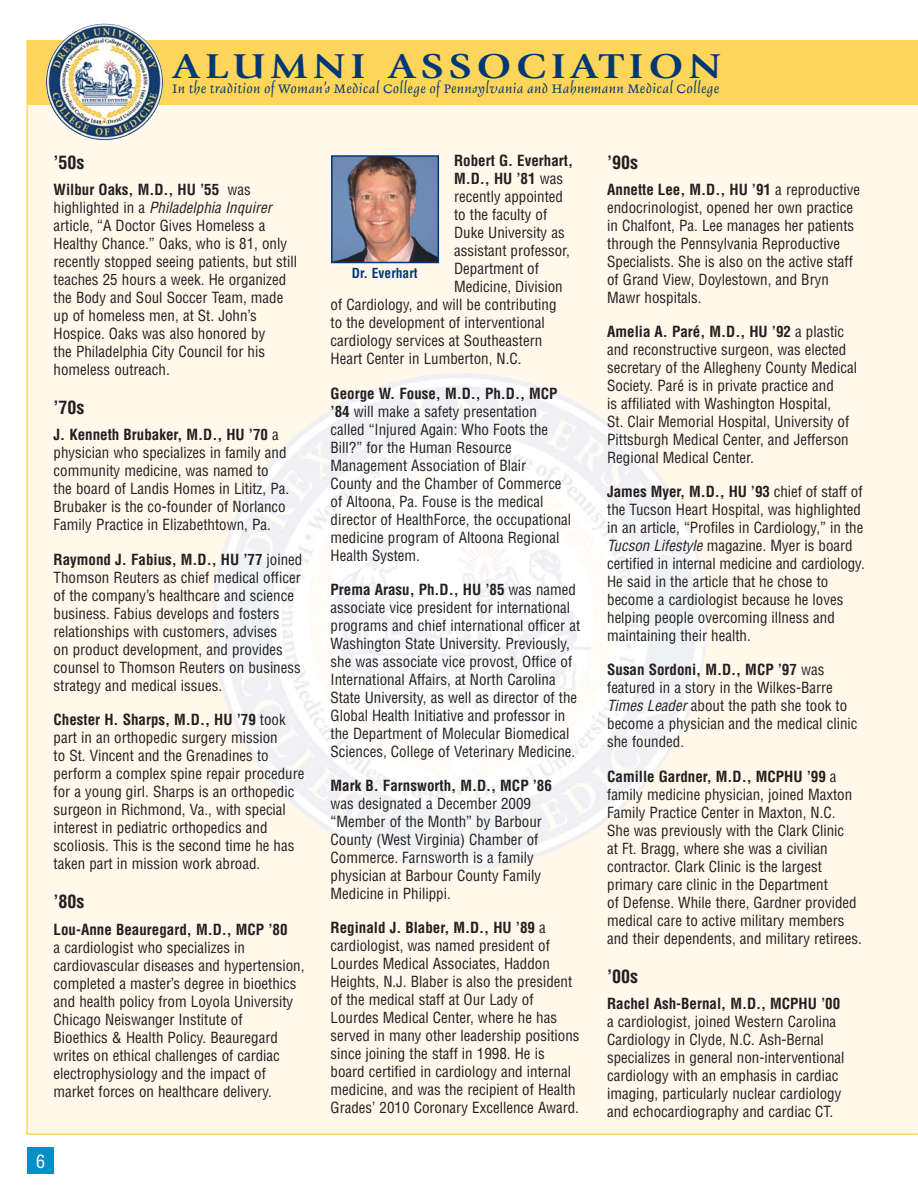
<style>
.page{position:relative;width:918px;height:1188px;background:#fff}
.page>*{position:absolute;margin:0;border:0;box-sizing:border-box;transform-origin:0 0}
.t1{font:700 36px "Giovanni";letter-spacing:.11em;color:#003876;scale:1.2 1}
.t2{font:700 condensed 18px "Helvetica";color:#231f20}
.t3{font:condensed 18px "Helvetica";color:#fff}
.t4{font:16.35px "Delphin I";letter-spacing:.02em;color:#003876}
.t5{font:condensed 15px/18px "Helvetica";color:#231f20}
.t6{font:700 condensed 15px "Helvetica";color:#231f20}
.t7{font:700 condensed 13.5px "Helvetica";color:#003876}
.s1{font-weight:700}
.s2{font-style:italic}
.s3{font-weight:400}
</style>
<div class="page">
<div style="left:27px;top:1147px;width:27px;height:27px;background:#0390c7"></div>
<div style="left:28px;top:41px;width:890px;height:1093px;background:#fff8eb"></div>
<img style="left:212px;top:373px;width:495px;height:496px;border-radius:50%">
<div style="left:27px;top:40px;width:891px;height:65px;background:#ffd659"></div>
<img style="left:46px;top:24px;width:117px;height:116px;border-radius:50%">
<hr style="left:26px;top:40px;width:2px;height:1094px;background:#ffd659">
<hr style="left:26px;top:1133px;width:892px;height:2px;background:#ffd659">
<img style="left:334px;top:158px;width:102px;height:102px">
<div style="left:331px;top:155px;width:108px;height:108px;border:2px solid #003876"></div>
<h1 class="t1" style="left:173px;top:52px;width:459px">ALUMNI ASSOCIATION</h1>
<p class="t4" style="left:173px;top:83px;width:548px">In the tradition of Woman’s Medical College of Pennsylvania and Hahnemann Medical College</p>
<p class="t2" style="left:54px;top:155px;width:32px">’50s</p>
<p class="t5" style="left:54px;top:182px;width:245px"><span class="s1">Wilbur Oaks, M.D., HU ’55</span> was<br>h i g h l i g h t e d i n a <span class="s2">Philadelphia Inquirer </span>article, “A Doctor Gives Homeless a Healthy Chance.” Oaks, who is 81, only recently stopped seeing patients, but still teaches 25 hours a week. He organized the Body and Soul Soccer Team, made up of homeless men, at St. John’s Hospice. Oaks was also honored by<br>the Philadelphia City Council for his homeless outreach.</p>
<p class="t2" style="left:54px;top:401px;width:32px">’70s</p>
<p class="t5" style="left:54px;top:427px;width:237px"><span class="s1">J. Kenneth Brubaker, M.D., HU ’70</span> a physician who specializes in family and community medicine, was named to the board of Landis Homes in Lititz, Pa.<br>Brubaker is the co-founder of Norlanco Family Practice in Elizabethtown, Pa.</p>
<p class="t5" style="left:54px;top:551px;width:250px"><span class="s1">Raymond J. Fabius, M.D., HU ’77</span> joined Thomson Reuters as chief medical officer of the company’s healthcare and science business. Fabius develops and fosters relationships with customers, advises<br>on product development, and provides counsel to Thomson Reuters on business strategy and medical issues.</p>
<p class="t5" style="left:54px;top:712px;width:252px"><span class="s1">Chester H. Sharps, M.D., HU ’79</span> took part in an orthopedic surgery mission<br>to St. Vincent and the Grenadines to perform a complex spine repair procedure for a young girl. Sharps is an orthopedic surgeon in Richmond, Va., with special interest in pediatric orthopedics and scoliosis. This is the second time he has taken part in mission work abroad.</p>
<p class="t2" style="left:54px;top:895px;width:32px">’80s</p>
<p class="t6" style="left:54px;top:923px;width:235px">Lou-Anne Beauregard, M.D., MCP ’80</p>
<p class="t5" style="left:54px;top:939px;width:252px">a cardiologist who specializes in cardiovascular diseases and hypertension, completed a master’s degree in bioethics and health policy from Loyola University Chicago Neiswanger Institute of<br>Bioethics &amp; Health Policy. Beauregard writes on ethical challenges of cardiac electrophysiology and the impact of market forces on healthcare delivery.</p>
<p class="t3" style="left:36px;top:1154px;width:10px">6</p>
<p class="t6" style="left:454px;top:155px;width:121px">Robert G. Everhart,</p>
<p class="t6" style="left:454px;top:173px;width:110px">M.D., HU ’81 <span class="s3">was</span></p>
<p class="t5" style="left:454px;top:189px;width:111px">recently appointed</p>
<p class="t5" style="left:454px;top:207px;width:95px">to the faculty of</p>
<p class="t5" style="left:454px;top:225px;width:112px">Duke University as</p>
<p class="t5" style="left:454px;top:243px;width:117px">assistant professor,</p>
<p class="t5" style="left:454px;top:261px;width:86px">Department of</p>
<p class="t5" style="left:454px;top:279px;width:110px">Medicine, Division</p>
<p class="t5" style="left:331px;top:297px;width:227px">of Cardiology, and will be contributing</p>
<p class="t5" style="left:331px;top:315px;width:216px">to the development of interventional</p>
<p class="t5" style="left:331px;top:333px;width:213px">cardiology services at Southeastern</p>
<p class="t5" style="left:331px;top:351px;width:193px">Heart Center in Lumberton, N.C.</p>
<p class="t5" style="left:331px;top:385px;width:242px"><span class="s1">George W. Fouse, M.D., Ph.D., MCP ’84</span> will make a safety presentation called “Injured Again: Who Foots the Bill?” for the Human Resource Management Association of Blair County and the Chamber of Commerce of Altoona, Pa. Fouse is the medical director of HealthForce, the occupational medicine program of Altoona Regional Health System.</p>
<p class="t5" style="left:331px;top:582px;width:251px"><span class="s1">Prema Arasu, Ph.D., HU ’85</span> was named associate vice president for international programs and chief international officer at Washington State University. Previously, she was associate vice provost, Office of International Affairs, at North Carolina State University, as well as director of the Global Health Initiative and professor in the Department of Molecular Biomedical Sciences, College of Veterinary Medicine.</p>
<p class="t6" style="left:331px;top:780px;width:223px">Mark B. Farnsworth, M.D., MCP ’86</p>
<p class="t5" style="left:331px;top:796px;width:213px">was designated a December 2009 “Member of the Month” by Barbour<br>County (West Virginia) Chamber of<br>Commerce. Farnsworth is a family physician at Barbour County Family<br>Medicine in Philippi.</p>
<p class="t5" style="left:331px;top:920px;width:251px"><span class="s1">Reginald J. Blaber, M.D., HU ’89</span> a cardiologist, was named president of Lourdes Medical Associates, Haddon Heights, N.J. Blaber is also the president of the medical staff at Our Lady of Lourdes Medical Center, where he has served in many other leadership positions since joining the staff in 1998. He is board certified in cardiology and internal medicine, and was the recipient of Health Grades’ 2010 Coronary Excellence Award.</p>
<p class="t7" style="left:352px;top:268px;width:67px">Dr. Everhart</p>
<p class="t2" style="left:607px;top:155px;width:32px">’90s</p>
<p class="t5" style="left:607px;top:182px;width:254px"><span class="s1">Annette Lee, M.D., HU ’91</span> a reproductive endocrinologist, opened her own practice in Chalfont, Pa. Lee manages her patients through the Pennsylvania Reproductive Specialists. She is also on the active staff of Grand View, Doylestown, and Bryn Mawr hospitals.</p>
<p class="t5" style="left:607px;top:324px;width:251px"><span class="s1">Amelia A. Paré, M.D., HU ’92</span> a plastic and reconstructive surgeon, was elected secretary of the Allegheny County Medical Society. Paré is in private practice and<br>is affiliated with Washington Hospital,<br>St. Clair Memorial Hospital, University of Pittsburgh Medical Center, and Jefferson Regional Medical Center.</p>
<p class="t5" style="left:607px;top:484px;width:259px"><span class="s1">James Myer, M.D., HU ’93</span> chief of staff of the Tucson Heart Hospital, was highlighted in an article, “Profiles in Cardiology,” in the <span class="s2">Tucson Lifestyle</span>magazine. Myer is board certified in internal medicine and cardiology.<br>He said in the article that he chose to become a cardiologist because he loves helping people overcoming illness and maintaining their health.</p>
<p class="t5" style="left:607px;top:662px;width:252px"><span class="s1">Susan Sordoni, M.D., MCP ’97</span> was featured in a story in the Wilkes-Barre<br><span class="s2">Times Leader</span>about the path she took to become a physician and the medical clinic she founded.</p>
<p class="t5" style="left:607px;top:768px;width:256px"><span class="s1">Camille Gardner, M.D., MCPHU ’99</span> a family medicine physician, joined Maxton Family Practice Center in Maxton, N.C.<br>She was previously with the Clark Clinic<br>at Ft. Bragg, where she was a civilian contractor. Clark Clinic is the largest primary care clinic in the Department<br>of Defense. While there, Gardner provided medical care to active military members and their dependents, and military retirees.</p>
<p class="t2" style="left:607px;top:970px;width:32px">’00s</p>
<p class="t6" style="left:607px;top:998px;width:235px">Rachel Ash-Bernal, M.D., MCPHU ’00</p>
<p class="t5" style="left:607px;top:1014px;width:239px">a cardiologist, joined Western Carolina Cardiology in Clyde, N.C. Ash-Bernal specializes in general non-interventional cardiology with an emphasis in cardiac imaging, particularly nuclear cardiology and echocardiography and cardiac CT.</p>
</div>
